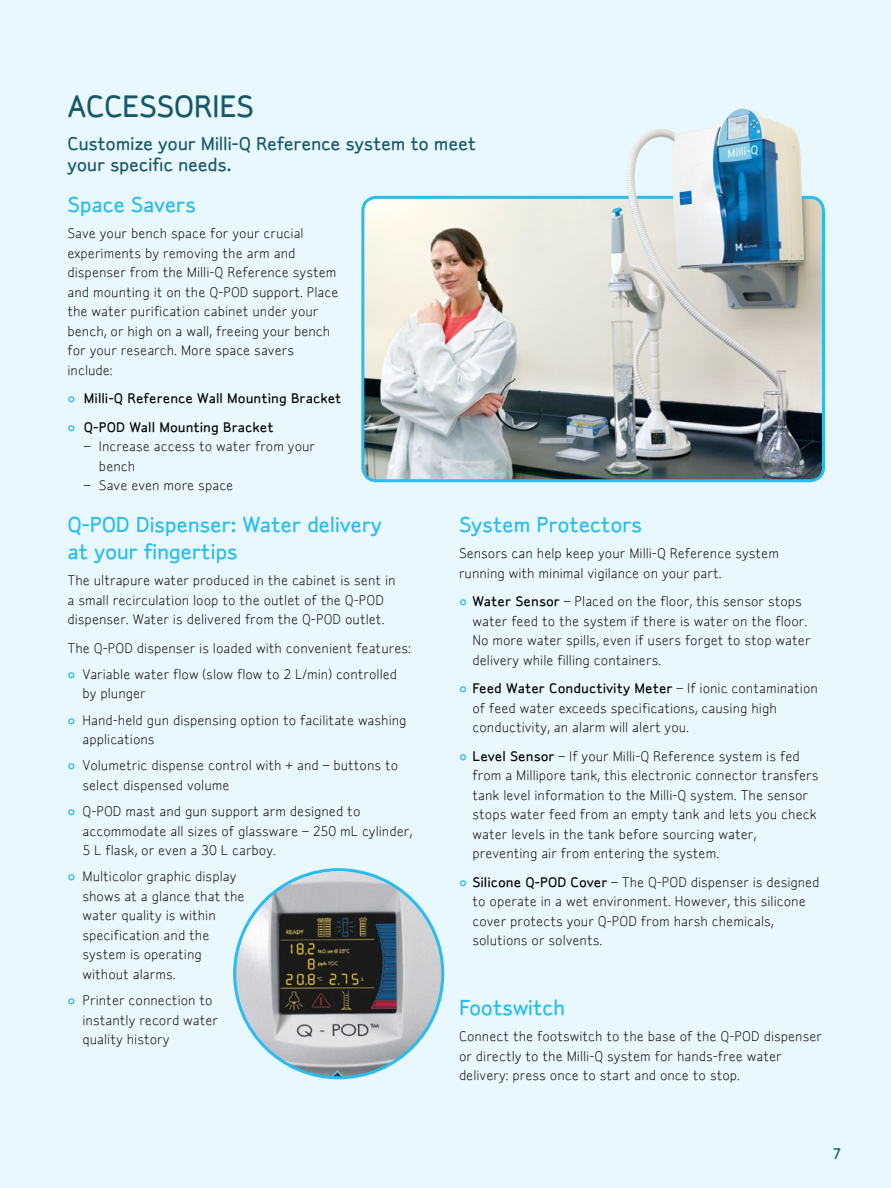
<style>
.page{position:relative;width:891px;height:1188px;background:#e9f7fe}
.page>*{position:absolute;margin:0;border:0;box-sizing:border-box;transform-origin:0 0}
.t1{font:500 30px "Millipore Sylvia XO";letter-spacing:-.02em;color:#175967}
.t2{font:500 21px/27px "Millipore Sylvia XO";letter-spacing:-.02em;color:#29bcee}
.t3{font:500 18px/21px "Millipore Sylvia XO";letter-spacing:-.02em;color:#175967}
.t4{font:500 15px "Millipore Sylvia XO";color:#175967}
.t5{font:13.5px/19.5px "Millipore Sylvia XO";color:#000}
.t6{font:500 13.5px "Millipore Sylvia XO";color:#000}
.s1{color:#29bcee}
.s2{font-weight:500;color:#29bcee}
.s3{font-weight:500}
</style>
<div class="page">
<img style="left:235px;top:872px;width:208px;height:206px">
<img style="left:365px;top:198px;width:458px;height:282px">
<div style="left:361px;top:196px;width:464px;height:286px;border:3px solid #29bcee;border-radius:14px"></div>
<img style="left:626px;top:112px;width:106px;height:83px">
<h1 class="t1" style="left:68px;top:89px;width:185px">accessories</h1>
<h3 class="t3" style="left:68px;top:133px;width:410px">Customize your Milli-Q Reference system to meet your specific needs.</h3>
<h2 class="t2" style="left:68px;top:191px;width:130px">Space Savers</h2>
<p class="t5" style="left:68px;top:224px;width:273px">Save your bench space for your crucial experiments by removing the arm and dispenser from the Milli-Q Reference system and mounting it on the Q-POD support. Place the water purification cabinet under your bench, or high on a wall, freeing your bench for your research. More space savers include:</p>
<p class="t6" style="left:68px;top:390px;width:276px"><span class="s1">•</span> Milli-Q Reference Wall Mounting Bracket</p>
<p class="t6" style="left:68px;top:419px;width:208px"><span class="s1">•</span> Q-POD Wall Mounting Bracket</p>
<p class="t5" style="left:99px;top:436px;width:218px;text-indent:-15px">– Increase access to water from your bench</p>
<p class="t5" style="left:84px;top:475px;width:151px">– Save even more space</p>
<h2 class="t2" style="left:68px;top:511px;width:316px">Q-POD Dispenser: Water delivery at your fingertips</h2>
<p class="t5" style="left:68px;top:571px;width:330px">The ultrapure water produced in the cabinet is sent in a small recirculation loop to the outlet of the Q-POD dispenser. Water is delivered from the Q-POD outlet.</p>
<p class="t5" style="left:68px;top:638px;width:345px">The Q-POD dispenser is loaded with convenient features:</p>
<p class="t5" style="left:82px;top:664px;width:316px;text-indent:-15px"><span class="s2">•</span> Variable water flow (slow flow to 2 L/min) controlled by plunger</p>
<p class="t5" style="left:82px;top:710px;width:326px;text-indent:-15px"><span class="s2">•</span> Hand-held gun dispensing option to facilitate washing applications</p>
<p class="t5" style="left:82px;top:756px;width:317px;text-indent:-15px"><span class="s2">•</span> Volumetric dispense control with + and – buttons to select dispensed volume</p>
<p class="t5" style="left:82px;top:802px;width:331px;text-indent:-15px"><span class="s2">•</span> Q-POD mast and gun support arm designed to accommodate all sizes of glassware – 250 mL cylinder,<br>5 L flask, or even a 30 L carboy.</p>
<p class="t5" style="left:82px;top:867px;width:164px;text-indent:-15px"><span class="s2">•</span> Multicolor graphic display shows at a glance that the water quality is within specification and the system is operating without alarms.</p>
<p class="t5" style="left:82px;top:991px;width:137px;text-indent:-15px"><span class="s2">•</span> Printer connection to instantly record water quality history</p>
<h2 class="t2" style="left:459px;top:511px;width:185px">System Protectors</h2>
<p class="t5" style="left:459px;top:544px;width:321px">Sensors can help keep your Milli-Q Reference system running with minimal vigilance on your part.</p>
<p class="t5" style="left:459px;top:592px;width:345px"><span class="s2">•</span> <span class="s3">Water Sensor</span> – Placed on the floor, this sensor stops</p>
<p class="t5" style="left:472px;top:611px;width:336px">water feed to the system if there is water on the floor.</p>
<p class="t5" style="left:459px;top:631px;width:353px">N o more water spills, even if users forget to stop water</p>
<p class="t5" style="left:472px;top:650px;width:190px">delivery while filling containers.</p>
<p class="t5" style="left:472px;top:679px;width:347px;text-indent:-14px"><span class="s2">•</span> <span class="s3">Feed Water Conductivity Meter</span> – If ionic contamination of feed water exceeds specifications, causing high conductivity, an alarm will alert you.</p>
<p class="t5" style="left:472px;top:746px;width:348px;text-indent:-14px"><span class="s2">•</span> <span class="s3">Level Sensor</span> – If your Milli-Q Reference system is fed from a Millipore tank, this electronic connector transfers tank level information to the Milli-Q system. The sensor stops water feed from an empty tank and lets you check water levels in the tank before sourcing water, preventing air from entering the system.</p>
<p class="t5" style="left:472px;top:872px;width:349px;text-indent:-14px"><span class="s2">•</span> <span class="s3">Silicone Q-POD Cover</span> – The Q-POD dispenser is designed to operate in a wet environment. However, this silicone cover protects your Q-POD from harsh chemicals, solutions or solvents.</p>
<h2 class="t2" style="left:459px;top:994px;width:108px">Footswitch</h2>
<p class="t5" style="left:459px;top:1027px;width:365px">Connect the footswitch to the base of the Q-POD dispenser or directly to the Milli-Q system for hands-free water delivery: press once to start and once to stop.</p>
<p class="t4" style="left:832px;top:1145px;width:11px">7</p>
</div>
